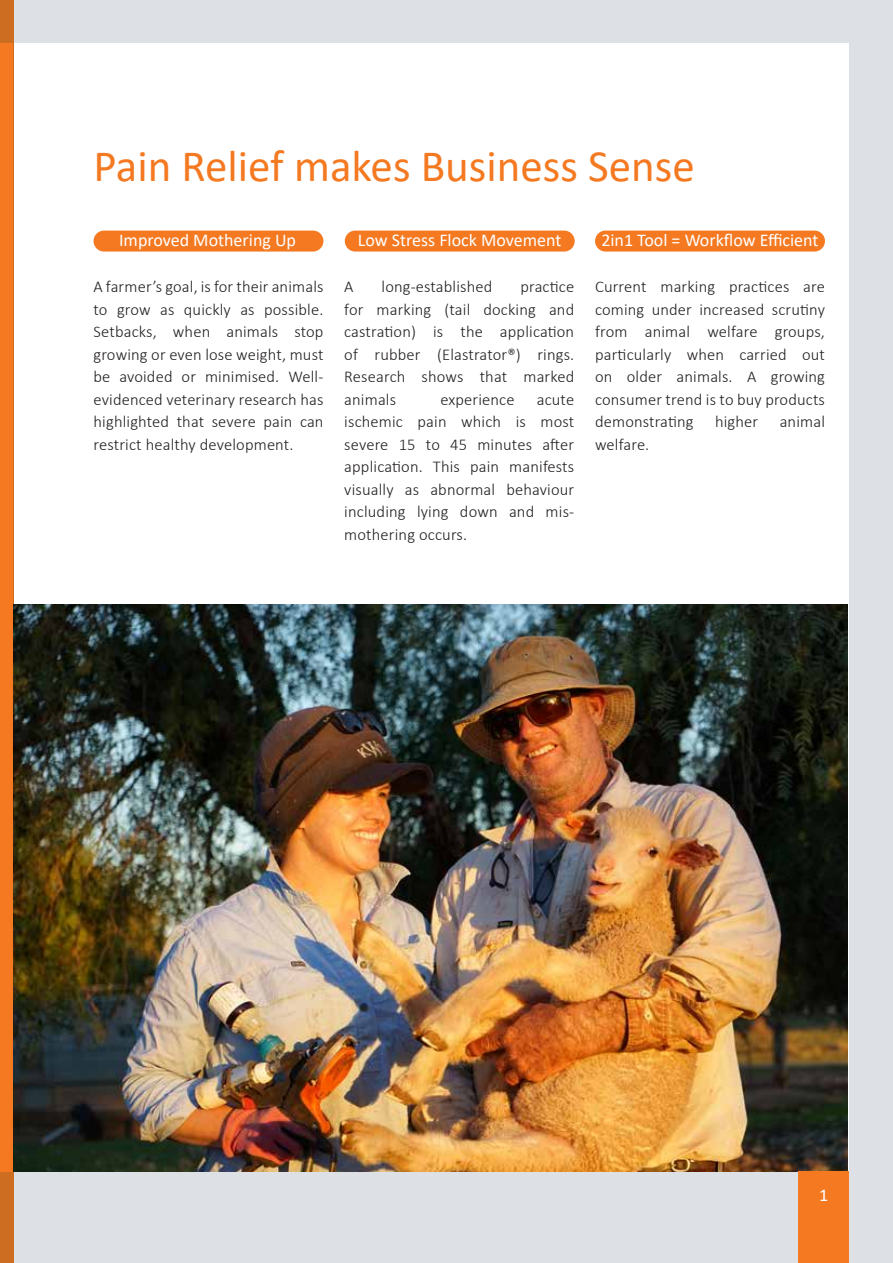
<style>
.page{position:relative;width:893px;height:1263px;background:#dde0e4}
.page>*{position:absolute;margin:0;border:0;box-sizing:border-box;transform-origin:0 0}
.t1{font:45px "Calibri";color:#f47921}
.t2{font:18px "Calibri";color:#fff}
.t3{font:300 16.5px/22.5px "Calibri";letter-spacing:.01em;color:#231f20;text-align:justify}
</style>
<div class="page">
<div style="left:0;top:43px;width:848px;height:1128px;background:#fff"></div>
<div style="left:0;top:0;width:14px;height:1263px;background:#cc6d21"></div>
<div style="left:0;top:43px;width:13px;height:1128px;background:#f47921"></div>
<img style="left:14px;top:604px;width:834px;height:567px">
<div style="left:94px;top:231px;width:229px;height:21px;background:#f47921;border-radius:10px"></div>
<div style="left:345px;top:231px;width:230px;height:21px;background:#f47921;border-radius:10px"></div>
<div style="left:595px;top:231px;width:230px;height:21px;background:#f47921;border-radius:10px"></div>
<div style="left:798px;top:1171px;width:50px;height:92px;background:#f47921"></div>
<h1 class="t1" style="left:94px;top:149px;width:603px">Pain Relief makes Business Sense</h1>
<p class="t2" style="left:119px;top:234px;width:178px">Improved Mothering Up</p>
<p class="t2" style="left:358px;top:234px;width:205px">Low Stress Flock Movement</p>
<p class="t2" style="left:601px;top:228px;width:219px">2in1 Tool = Workflow Efficient</p>
<p class="t3" style="left:94px;top:276px;width:231px">A farmer’s goal, is for their animals to grow as quickly as possible.<br>Setbacks, when animals stop growing or even lose weight, must be avoided or minimised. Well&shy;evidenced veterinary research has highlighted that severe pain can restrict healthy development.</p>
<p class="t3" style="left:344px;top:275px;width:11px">A</p>
<p class="t3" style="left:381px;top:275px;width:112px">long-established</p>
<p class="t3" style="left:344px;top:275px;width:231px;text-indent:176px">practice for marking (tail docking and castration) is the application of rubber (Elastrator®) rings.<br>Research shows that marked animals</p>
<p class="t3" style="left:440px;top:389px;width:76px">experience</p>
<p class="t3" style="left:344px;top:389px;width:231px;text-indent:192px">acute ischemic pain which is most severe 15 to 45 minutes after application. This pain manifests visually as abnormal behaviour including lying down and mis&shy;mothering occurs.</p>
<p class="t3" style="left:595px;top:275px;width:231px">Current marking practices are coming under increased scrutiny from animal welfare groups, particularly when carried out on older animals. A growing consumer trend is to buy products demonstrating</p>
<p class="t3" style="left:715px;top:410px;width:45px">higher</p>
<p class="t3" style="left:780px;top:410px;width:47px">animal</p>
<p class="t3" style="left:595px;top:434px;width:56px">welfare.</p>
<p class="t2" style="left:819px;top:1189px;width:11px">1</p>
</div>
